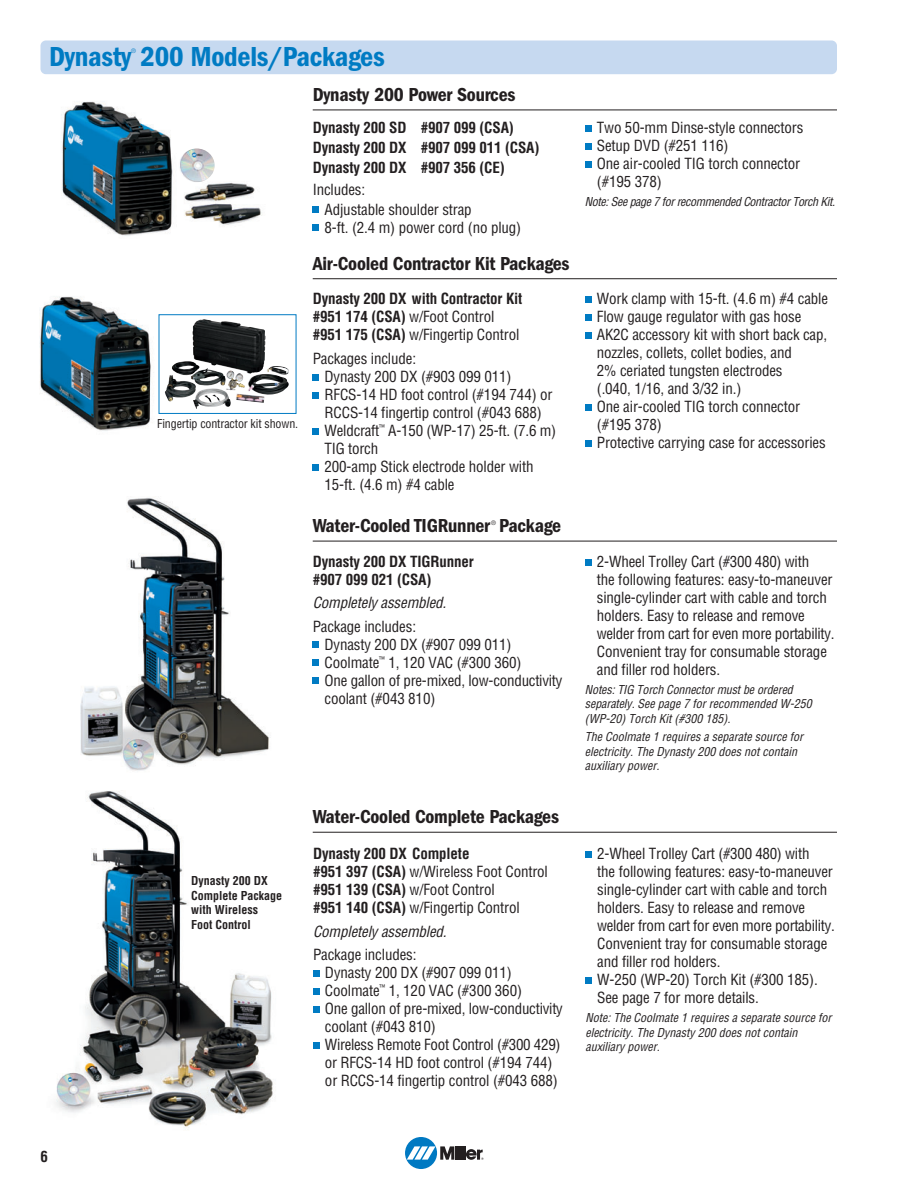
<style>
.page{position:relative;width:918px;height:1188px;background:#fff}
.page>*{position:absolute;margin:0;border:0;box-sizing:border-box;transform-origin:0 0}
.t1{font:28.5px "ITC Franklin Gothic Std Dm Cd";letter-spacing:-.01em;color:#007bc3}
.t2{font:19.5px "ITC Franklin Gothic Std Dm Cd";letter-spacing:-.01em;color:#231f20}
.t3{font:condensed 15px/18px "Helvetica";letter-spacing:-.01em;color:#231f20}
.t4{font:700 condensed 15px/18px "Helvetica";letter-spacing:-.01em;color:#231f20}
.t5{font:italic condensed 15px "Helvetica";color:#231f20}
.t6{font:italic condensed 12px/14.4px "Helvetica";color:#231f20}
.t7{font:700 condensed 12px/14.4px "Helvetica";color:#231f20}
.t8{font:condensed 12px "Helvetica";letter-spacing:-.01em;color:#231f20}
.t9{font:condensed 6px "Helvetica";color:#231f20}
.t10{font:condensed 6px "Helvetica";color:#007bc3}
.s1{font-weight:400}
</style>
<div class="page">
<hr style="left:313px;top:110px;width:524px;height:1px;background:#231f20">
<hr style="left:313px;top:541px;width:524px;height:1px;background:#231f20">
<hr style="left:313px;top:832px;width:524px;height:1px;background:#231f20">
<div style="left:405px;top:1137px;width:32px;height:32px;background:#0079c2;border-radius:50%"></div>
<hr style="left:459px;top:1146px;width:3px;height:14px;background:#231f20">
<hr style="left:463px;top:1146px;width:3px;height:14px;background:#231f20">
<svg style="left:407px;top:1146px;width:51px;height:14px"></svg>
<svg style="left:466px;top:1149px;width:17px;height:11px"></svg>
<div style="left:40px;top:40px;width:797px;height:34px;background:#c6d9f0;border-radius:5px"></div>
<svg style="left:313px;top:642px;width:6px;height:6px"></svg>
<svg style="left:313px;top:660px;width:6px;height:6px"></svg>
<svg style="left:313px;top:678px;width:6px;height:6px"></svg>
<svg style="left:585px;top:559px;width:6px;height:6px"></svg>
<img style="left:61px;top:101px;width:112px;height:135px">
<hr style="left:313px;top:278px;width:524px;height:1px;background:#231f20">
<svg style="left:313px;top:374px;width:6px;height:6px"></svg>
<svg style="left:313px;top:392px;width:6px;height:6px"></svg>
<svg style="left:313px;top:428px;width:6px;height:6px"></svg>
<div style="left:585px;top:314px;width:6px;height:7px;background:#007bc3"></div>
<div style="left:585px;top:332px;width:6px;height:7px;background:#007bc3"></div>
<div style="left:585px;top:404px;width:6px;height:7px;background:#007bc3"></div>
<svg style="left:313px;top:464px;width:6px;height:6px"></svg>
<div style="left:585px;top:440px;width:6px;height:7px;background:#007bc3"></div>
<div style="left:585px;top:296px;width:6px;height:7px;background:#007bc3"></div>
<img style="left:80px;top:498px;width:189px;height:273px">
<img style="left:56px;top:791px;width:217px;height:337px">
<div style="left:585px;top:977px;width:7px;height:7px;background:#007bc3"></div>
<div style="left:313px;top:970px;width:7px;height:7px;background:#007bc3"></div>
<div style="left:313px;top:988px;width:7px;height:7px;background:#007bc3"></div>
<div style="left:313px;top:1006px;width:7px;height:7px;background:#007bc3"></div>
<div style="left:313px;top:1042px;width:7px;height:7px;background:#007bc3"></div>
<div style="left:585px;top:851px;width:7px;height:7px;background:#007bc3"></div>
<img style="left:39px;top:296px;width:112px;height:135px">
<img style="left:184px;top:180px;width:78px;height:45px">
<svg style="left:165px;top:335px;width:124px;height:74px"></svg>
<img style="left:172px;top:319px;width:93px;height:67px">
<div style="left:159px;top:314px;width:137px;height:100px;border:1px solid #007bc3"></div>
<img style="left:179px;top:149px;width:36px;height:33px;border-radius:50%">
<svg style="left:313px;top:207px;width:6px;height:6px"></svg>
<div style="left:585px;top:161px;width:6px;height:7px;background:#007bc3"></div>
<svg style="left:313px;top:225px;width:6px;height:6px"></svg>
<div style="left:585px;top:125px;width:6px;height:7px;background:#007bc3"></div>
<div style="left:585px;top:143px;width:6px;height:7px;background:#007bc3"></div>
<h1 class="t1" style="left:49px;top:47px;width:337px">Dynasty 200 Models/Packages</h1>
<p class="t10" style="left:131px;top:48px;width:6px">®</p>
<h2 class="t2" style="left:313px;top:88px;width:204px">Dynasty 200 Power Sources</h2>
<p class="t8" style="left:157px;top:419px;width:142px">Fingertip contractor kit shown.</p>
<p class="t4" style="left:313px;top:119px;width:228px;line-height:20.1px">Dynasty 200 SD #907 099 (CSA)<br>Dynasty 200 DX #907 099 011 (CSA)<br>Dynasty 200 DX #907 356 (CE)</p>
<p class="t3" style="left:325px;top:181px;width:149px;line-height:19.5px;text-indent:-12px">Includes:<br>Adjustable shoulder strap</p>
<p class="t3" style="left:325px;top:220px;width:198px">8-ft. (2.4 m) power cord (no plug)</p>
<h2 class="t2" style="left:313px;top:257px;width:258px">Air-Cooled Contractor Kit Packages</h2>
<p class="t4" style="left:313px;top:291px;width:211px">Dynasty 200 DX with Contractor Kit #951 174 (CSA) <span class="s1">w/Foot Control </span>#951 175 (CSA) <span class="s1">w/Fingertip Control</span></p>
<p class="t3" style="left:325px;top:351px;width:233px;text-indent:-12px">Packages include:<br>Dynasty 200 DX (#903 099 011)<br>RFCS-14 HD foot control (#194 744) or<br>RCCS-14 fingertip control (#043 688)<br>Weldcraft<sup>™</sup> A-150 (WP-17) 25-ft. (7.6 m)<br>TIG torch<br>200-amp Stick electrode holder with<br>15-ft. (4.6 m) #4 cable</p>
<h2 class="t2" style="left:313px;top:519px;width:179px">Water-Cooled TIGRunner</h2>
<p class="t9" style="left:491px;top:521px;width:6px">®</p>
<h2 class="t2" style="left:499px;top:519px;width:63px">Package</h2>
<p class="t4" style="left:313px;top:554px;width:163px">Dynasty 200 DX TIGRunner #907 099 021 (CSA)</p>
<p class="t5" style="left:313px;top:597px;width:138px">Completely assembled.</p>
<p class="t3" style="left:325px;top:618px;width:239px;text-indent:-12px">Package includes:<br>Dynasty 200 DX (#907 099 011)<br>Coolmate<sup>™</sup> 1, 120 VAC (#300 360)<br>One gallon of pre-mixed, low-conductivity coolant (#043 810)</p>
<p class="t7" style="left:191px;top:875px;width:92px">Dynasty 200 DX<br>Complete Package with Wireless<br>Foot Control</p>
<h2 class="t2" style="left:313px;top:810px;width:248px">Water-Cooled Complete Packages</h2>
<p class="t4" style="left:313px;top:846px;width:236px">Dynasty 200 DX Complete<br>#951 397 (CSA) <span class="s1">w/Wireless Foot Control </span>#951 139 (CSA) <span class="s1">w/Foot Control<br></span>#951 140 (CSA) <span class="s1">w/Fingertip Control</span></p>
<p class="t5" style="left:313px;top:925px;width:138px">Completely assembled.</p>
<p class="t3" style="left:325px;top:947px;width:239px;text-indent:-12px">Package includes:<br>Dynasty 200 DX (#907 099 011)<br>Coolmate<sup>™</sup> 1, 120 VAC (#300 360)<br>One gallon of pre-mixed, low-conductivity coolant (#043 810)<br>Wireless Remote Foot Control (#300 429) or RFCS-14 HD foot control (#194 744) or RCCS-14 fingertip control (#043 688)</p>
<p class="t3" style="left:597px;top:120px;width:208px">Two 50-mm Dinse-style connectors<br>Setup DVD (#251 116)<br>One air-cooled TIG torch connector (#195 378)</p>
<p class="t6" style="left:585px;top:195px;width:254px">Note:Seepage7 forrecommended ContractorTorch Kit.</p>
<p class="t3" style="left:597px;top:291px;width:233px">Work clamp with 15-ft. (4.6 m) #4 cable<br>Flow gauge regulator with gas hose<br>AK2C accessory kit with short back cap, nozzles, collets, collet bodies, and<br>2% ceriated tungsten electrodes<br>(.040, 1/16, and 3/32 in.)<br>One air-cooled TIG torch connector (#195 378)<br>Protective carrying case for accessories</p>
<p class="t3" style="left:597px;top:554px;width:239px">2-Wheel Trolley Cart (#300 480) with<br>the following features: easy-to-maneuver single-cylinder cart with cable and torch holders. Easy to release and remove welder from cart for even more portability.<br>Convenient tray for consumable storage and filler rod holders.</p>
<p class="t6" style="left:585px;top:683px;width:231px">Notes:TIG Torch Connectormustbe ordered separately.See page 7 forrecommended W-250 (WP-20)Torch Kit(#300 185).</p>
<p class="t6" style="left:585px;top:731px;width:222px">The Coolmate 1 requires a separate source for electricity.The Dynasty 200 does notcontain auxiliary power.</p>
<p class="t3" style="left:597px;top:846px;width:239px">2-Wheel Trolley Cart (#300 480) with<br>the following features: easy-to-maneuver single-cylinder cart with cable and torch holders. Easy to release and remove welder from cart for even more portability.<br>Convenient tray for consumable storage and filler rod holders.<br>W-250 (WP-20) Torch Kit (#300 185).<br>See page 7 for more details.</p>
<p class="t6" style="left:585px;top:1012px;width:250px">Note:The Coolmate 1 requires a separate source for electricity.The Dynasty 200 does notcontain auxiliary power.</p>
<p class="t4" style="left:40px;top:1149px;width:9px">6</p>
</div>
